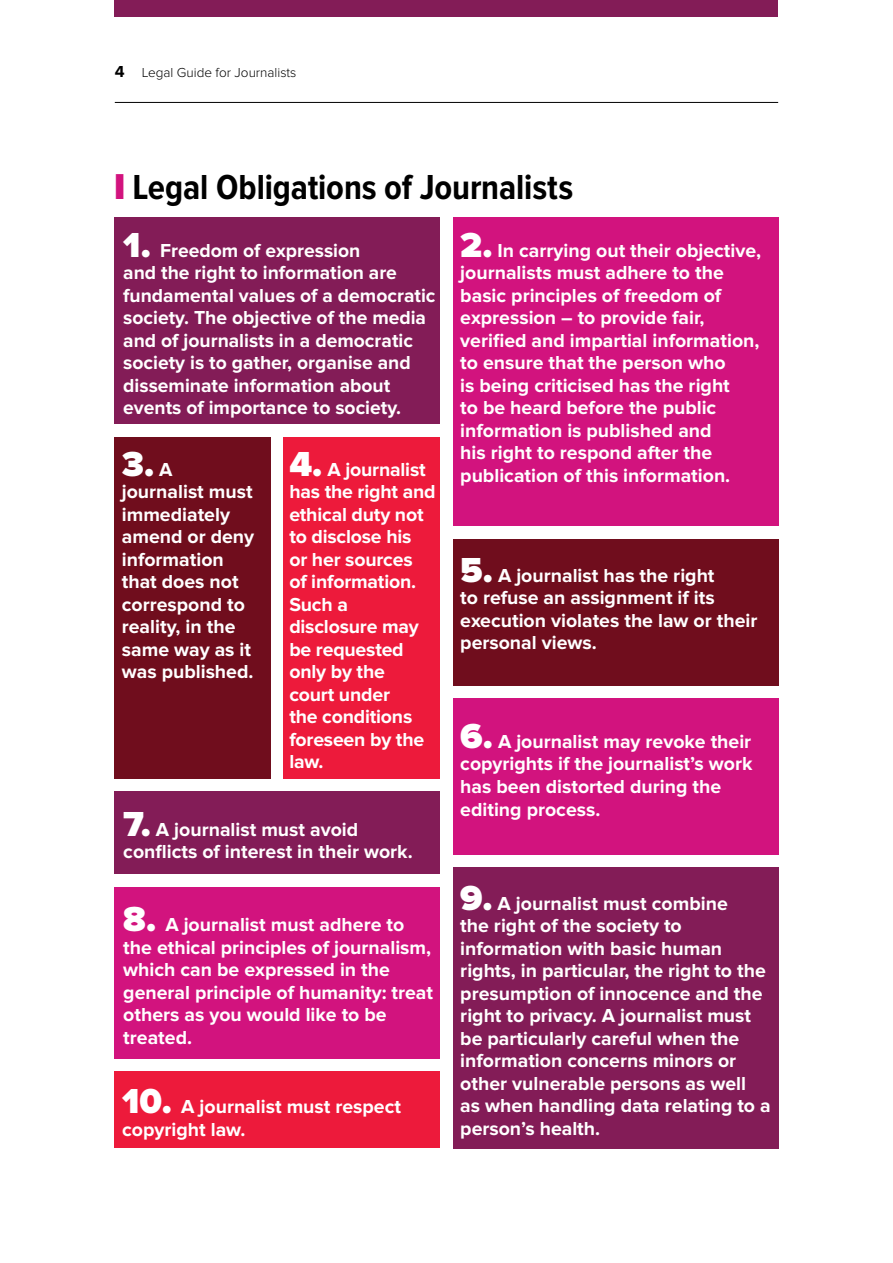
<style>
.page{position:relative;width:893px;height:1263px;background:#fff}
.page>*{position:absolute;margin:0;border:0;box-sizing:border-box;transform-origin:0 0}
.t1{font:700 36px "Proxima Nova Cond";letter-spacing:-.005em;color:#000}
.t2{font:900 36px "Proxima Nova";color:#fff}
.t3{font:700 19.5px/22.5px "Proxima Nova";color:#fff}
.t4{font:300 13.5px "Proxima Nova";color:#000}
.s1{font-weight:700;font-size:16.5px}
.s2{font-family:"Dienbats";font-weight:400;color:#d2137e}
.s3{font-weight:900;font-size:36px}
.s4{font-weight:700;font-size:19.5px}
</style>
<div class="page">
<div style="left:115px;top:0;width:663px;height:17px;background:#831c57"></div>
<hr style="left:115px;top:102px;width:663px;height:1px;background:#000">
<div style="left:115px;top:218px;width:325px;height:206px;background:#831c57"></div>
<div style="left:453px;top:218px;width:325px;height:308px;background:#d2137e"></div>
<div style="left:453px;top:539px;width:325px;height:146px;background:#700d1d"></div>
<div style="left:453px;top:698px;width:325px;height:156px;background:#d2137e"></div>
<div style="left:453px;top:867px;width:325px;height:281px;background:#831c57"></div>
<div style="left:115px;top:1071px;width:325px;height:77px;background:#ed1a3b"></div>
<div style="left:115px;top:791px;width:325px;height:83px;background:#831c57"></div>
<div style="left:115px;top:887px;width:325px;height:172px;background:#d2137e"></div>
<div style="left:115px;top:437px;width:156px;height:342px;background:#700d1d"></div>
<div style="left:284px;top:437px;width:156px;height:342px;background:#ed1a3b"></div>
<p class="t4" style="left:115px;top:65px;width:183px"><span class="s1">4</span> Legal Guide for Journalists</p>
<h1 class="t1" style="left:115px;top:167px;width:460px"><span class="s2">É</span> Legal Obligations of Journalists</h1>
<p class="t3" style="left:123px;top:239px;width:314px"><span class="s3">1.</span> Freedom of expression<br>and the right to information are fundamental values of a democratic society. The objective of the media and of journalists in a democratic society is to gather, organise and disseminate information about events of importance to society.</p>
<p class="t3" style="left:460px;top:239px;width:302px"><span class="s3">2.</span> In carrying out their objective, journalists must adhere to the basic principles of freedom of expression – to provide fair, verified and impartial information, to ensure that the person who<br>is being criticised has the right<br>to be heard before the public information is published and<br>his right to respond after the publication of this information.</p>
<h1 class="t2" style="left:122px;top:443px;width:52px">3. <span class="s4">A</span></h1>
<p class="t3" style="left:122px;top:481px;width:134px">journalist must immediately amend or deny information that does not correspond to reality, in the same way as it was published.</p>
<p class="t3" style="left:289px;top:458px;width:148px"><span class="s3">4.</span> A journalist has the right and ethical duty not to disclose his<br>or her sources<br>of information.<br>Such a disclosure may be requested only by the<br>court under<br>the conditions foreseen by the law.</p>
<p class="t3" style="left:460px;top:565px;width:299px"><span class="s3">5.</span> A journalist has the right<br>to refuse an assignment if its execution violates the law or their personal views.</p>
<p class="t3" style="left:460px;top:731px;width:294px"><span class="s3">6.</span> A journalist may revoke their copyrights if the journalist’s work has been distorted during the editing process.</p>
<p class="t3" style="left:123px;top:818px;width:291px"><span class="s3">7.</span> A journalist must avoid conflicts of interest in their work.</p>
<p class="t3" style="left:123px;top:914px;width:311px"><span class="s3">8.</span> A journalist must adhere to the ethical principles of journalism, which can be expressed in the general principle of humanity: treat others as you would like to be treated.</p>
<p class="t3" style="left:122px;top:1096px;width:280px"><span class="s3">10.</span> A journalist must respect copyright law.</p>
<p class="t3" style="left:460px;top:892px;width:312px"><span class="s3">9.</span> A journalist must combine<br>the right of the society to information with basic human rights, in particular, the right to the presumption of innocence and the right to privacy. A journalist must be particularly careful when the information concerns minors or other vulnerable persons as well as when handling data relating to a person’s health.</p>
</div>
